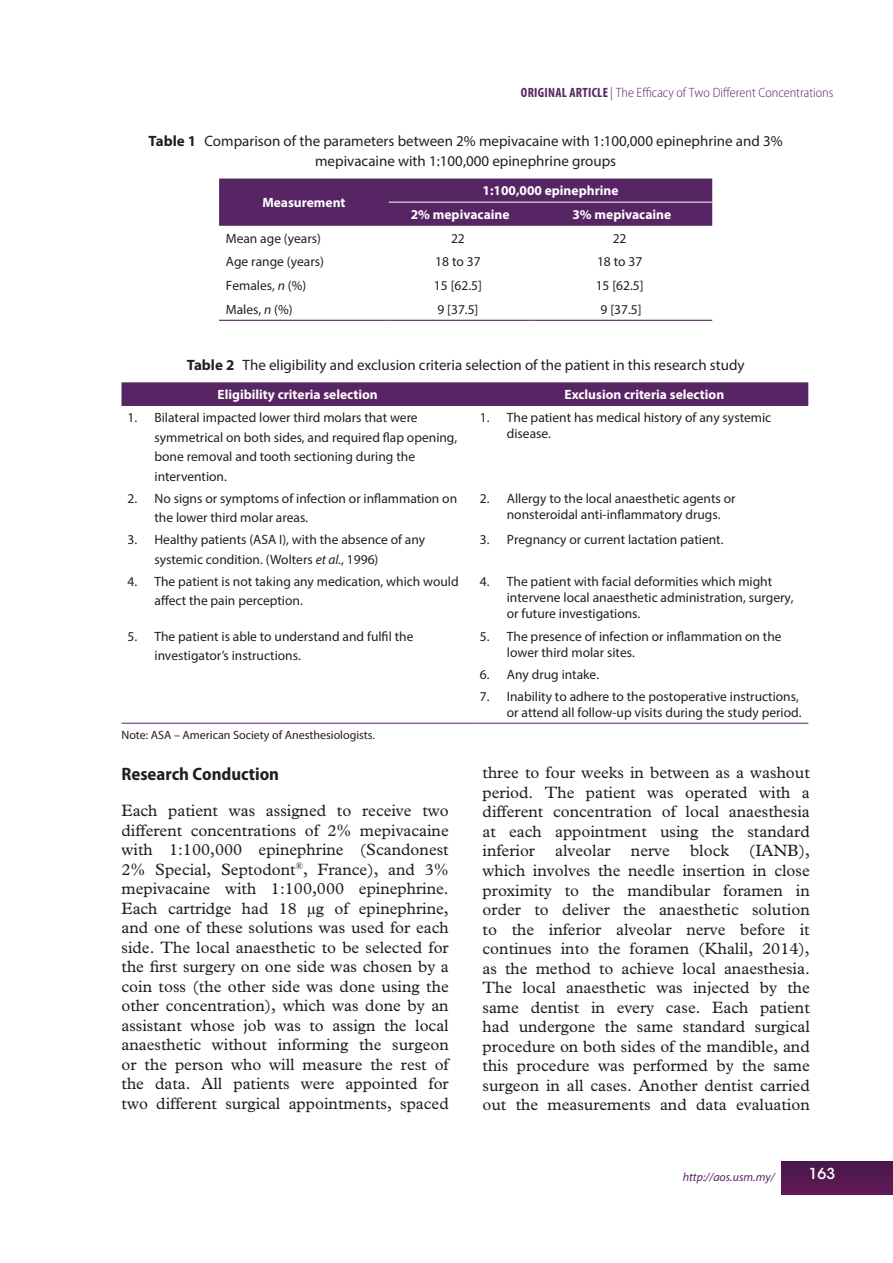
<style>
.page{position:relative;width:893px;height:1263px;background:#fff}
.page>*{position:absolute;margin:0;border:0;box-sizing:border-box;transform-origin:0 0}
.t1{font:700 semi-condensed 18px "Myriad Pro";color:#231f20}
.t2{font:16.5px/19.5px "Plantin Std";color:#231f20;text-align:justify}
.t3{font:15px/19.5px "Myriad Pro";color:#231f20;text-align:center}
.t4{font:500 15px "ITC Avant Garde Std";color:#fff}
.t5{font:13.5px/19.5px "Myriad Pro";color:#231f20}
.t6{font:700 13.5px/23.7px "Myriad Pro";color:#fff}
.t7{font:300 semi-condensed 13.5px "Myriad Pro";color:#572563}
.t8{font:12px "Myriad Pro";color:#231f20}
.t9{font:italic 12px "Myriad Pro";color:#572563}
.s1{font-weight:700;font-stretch:condensed}
.s2{font-weight:700}
.s3{font-style:italic}
</style>
<div class="page">
<div style="left:782px;top:1161px;width:111px;height:33px;background:#551950"></div>
<hr style="left:219px;top:320px;width:170px;height:1px;background:#572563">
<hr style="left:389px;top:320px;width:138px;height:1px;background:#572563">
<hr style="left:532px;top:320px;width:180px;height:1px;background:#572563">
<div style="left:219px;top:178px;width:493px;height:48px;background:#572563"></div>
<hr style="left:532px;top:202px;width:180px;height:1px;background:#fff">
<div style="left:122px;top:382px;width:686px;height:24px;background:#572563"></div>
<hr style="left:122px;top:723px;width:352px;height:1px;background:#572563">
<hr style="left:474px;top:723px;width:334px;height:1px;background:#572563">
<p class="t7" style="left:521px;top:85px;width:314px"><span class="s1">ORIGINAL ARTICLE</span> | The Efficacy of Two Different Concentrations</p>
<p class="t3" style="left:149px;top:131px;width:636px"><span class="s2">Table 1</span> Comparison of the parameters between 2% mepivacaine with 1:100,000 epinephrine and 3% mepivacaine with 1:100,000 epinephrine groups</p>
<p class="t6" style="left:262px;top:190px;width:85px">Measurement</p>
<p class="t6" style="left:411px;top:179px;width:209px;text-indent:72px">1:100,000 epinephrine<br>2% mepivacaine</p>
<p class="t6" style="left:572px;top:202px;width:100px">3% mepivacaine</p>
<p class="t5" style="left:226px;top:228px;width:97px">Mean age (years)</p>
<p class="t5" style="left:451px;top:228px;width:15px">22</p>
<p class="t5" style="left:613px;top:228px;width:15px">22</p>
<p class="t5" style="left:226px;top:252px;width:100px">Age range (years)</p>
<p class="t5" style="left:435px;top:252px;width:47px">18 to 37</p>
<p class="t5" style="left:597px;top:252px;width:47px">18 to 37</p>
<p class="t5" style="left:226px;top:275px;width:82px">Females, <span class="s3">n</span> (%)</p>
<p class="t5" style="left:434px;top:275px;width:49px">15 [62.5]</p>
<p class="t5" style="left:596px;top:275px;width:49px">15 [62.5]</p>
<p class="t5" style="left:226px;top:299px;width:68px">Males, <span class="s3">n</span> (%)</p>
<p class="t5" style="left:437px;top:299px;width:43px">9 [37.5]</p>
<p class="t5" style="left:601px;top:299px;width:43px">9 [37.5]</p>
<p class="t3" style="left:187px;top:355px;width:559px"><span class="s2">Table 2</span> The eligibility and exclusion criteria selection of the patient in this research study</p>
<p class="t6" style="left:217px;top:382px;width:162px">Eligibility criteria selection</p>
<p class="t6" style="left:565px;top:382px;width:161px">Exclusion criteria selection</p>
<p class="t5" style="left:155px;top:408px;width:304px;text-indent:-27px">1. Bilateral impacted lower third molars that were symmetrical on both sides, and required flap opening, bone removal and tooth sectioning during the intervention.</p>
<p class="t5" style="left:507px;top:409px;width:266px;line-height:16.2px;text-indent:-27px">1. The patient has medical history of any systemic disease.</p>
<p class="t5" style="left:155px;top:488px;width:304px;text-indent:-27px">2. No signs or symptoms of infection or inflammation on the lower third molar areas.</p>
<p class="t5" style="left:507px;top:490px;width:230px;line-height:16.2px;text-indent:-27px">2. Allergy to the local anaesthetic agents or nonsteroidal anti-inflammatory drugs.</p>
<p class="t5" style="left:155px;top:530px;width:272px;text-indent:-27px">3. Healthy patients (ASA I), with the absence of any systemic condition. (Wolters <span class="s3">et al.</span>, 1996)</p>
<p class="t5" style="left:480px;top:530px;width:245px">3. Pregnancy or current lactation patient.</p>
<p class="t5" style="left:155px;top:571px;width:306px;text-indent:-27px">4. The patient is not taking any medication, which would affect the pain perception.</p>
<p class="t5" style="left:507px;top:573px;width:288px;line-height:16.2px;text-indent:-27px">4. The patient with facial deformities which might intervene local anaesthetic administration, surgery, or future investigations.</p>
<p class="t5" style="left:155px;top:626px;width:260px;text-indent:-27px">5. The patient is able to understand and fulfil the investigator’s instructions.</p>
<p class="t5" style="left:507px;top:628px;width:276px;line-height:16.2px;text-indent:-27px">5. The presence of infection or inflammation on the lower third molar sites.</p>
<p class="t5" style="left:480px;top:664px;width:121px">6. Any drug intake.</p>
<p class="t5" style="left:480px;top:688px;width:323px;line-height:16.2px;text-align:right">7. Inability to adhere to the postoperative instructions, or attend all follow-up visits during the study period.</p>
<p class="t8" style="left:122px;top:727px;width:255px">Note: ASA – American Society of Anesthesiologists.</p>
<p class="t1" style="left:122px;top:763px;width:159px">Research Conduction</p>
<p class="t2" style="left:122px;top:801px;width:329px">Each patient was assigned to receive two different concentrations of 2% mepivacaine with 1:100,000 epinephrine (Scandonest 2% Special, Septodont<sup>®</sup>, France), and 3% mepivacaine with 1:100,000 epinephrine.<br>Each cartridge had 18 µg of epinephrine, and one of these solutions was used for each side. The local anaesthetic to be selected for the first surgery on one side was chosen by a coin toss (the other side was done using the other concentration), which was done by an assistant whose job was to assign the local anaesthetic without informing the surgeon or the person who will measure the rest of the data. All patients were appointed for two different surgical appointments, spaced</p>
<p class="t2" style="left:483px;top:763px;width:329px">three to four weeks in between as a washout period. The patient was operated with a different concentration of local anaesthesia at each appointment using the standard inferior alveolar nerve block (IANB), which involves the needle insertion in close proximity to the mandibular foramen in order to deliver the anaesthetic solution to the inferior alveolar nerve before it continues into the foramen (Khalil, 2014), as the method to achieve local anaesthesia.<br>The local anaesthetic was injected by the same dentist in every case. Each patient had undergone the same standard surgical procedure on both sides of the mandible, and this procedure was performed by the same surgeon in all cases. Another dentist carried out the measurements and data evaluation</p>
<p class="t9" style="left:683px;top:1169px;width:93px">http://aos.usm.my/</p>
<p class="t4" style="left:809px;top:1164px;width:28px">163</p>
</div>
